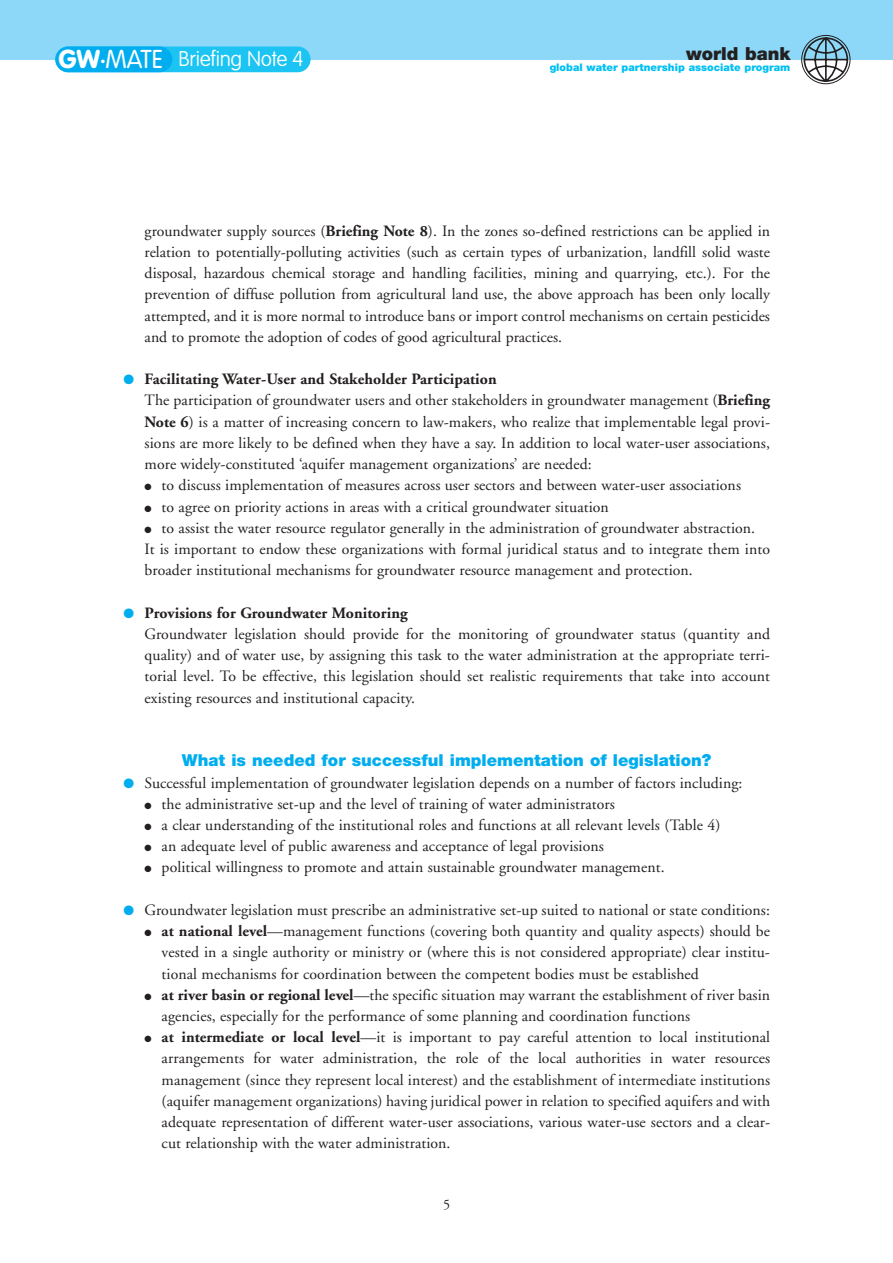
<style>
.page{position:relative;width:893px;height:1263px;background:#fff}
.page>*{position:absolute;margin:0;border:0;box-sizing:border-box;transform-origin:0 0}
.t1{font:900 25.5px "VAG Rounded";color:#fff}
.t2{font:100 21px "VAG Rounded";letter-spacing:-.015em;color:#fff}
.t3{font:900 18px "Helvetica Neue";color:#231f1f}
.t4{font:900 16.5px "Helvetica Neue";color:#00adef}
.t5{font:15.75px/21.1px "Adobe Garamond";letter-spacing:.005em;color:#231f1f}
.t6{font:14.25px "Adobe Garamond";color:#231f1f}
.t7{font:900 10.5px "Helvetica Neue";color:#00c0f3}
.s1{font-family:"Helvetica Neue";font-weight:900;font-size:10.2px}
.s2{font-weight:300;font-size:25.5px}
.s3{font-weight:700}
.s4{color:#00adef}
</style>
<div class="page">
<div style="left:0;top:0;width:892px;height:60px;background:#8dd7f8"></div>
<div style="left:55px;top:46px;width:255px;height:26px;background:#1bc4f3;border-radius:13px"></div>
<div style="left:55px;top:46px;width:117px;height:26px;background:#00adef;border-radius:13px"></div>
<svg style="left:802px;top:36px;width:47px;height:47px"></svg>
<div style="left:801px;top:35px;width:49px;height:49px;border:1px solid #231f1f;border-radius:50%"></div>
<h1 class="t1" style="left:58px;top:49px;width:43px">GW</h1>
<h2 class="t2" style="left:100px;top:50px;width:204px"><span class="s1">•</span><span class="s2">MATE</span> Briefing Note 4</h2>
<p class="t3" style="left:686px;top:47px;width:106px">world bank</p>
<p class="t7" style="left:549px;top:64px;width:242px">global water partnership associate program</p>
<p class="t5" style="left:145px;top:222px;width:627px;text-align:justify">groundwater supply sources (<span class="s3">Briefing Note 8</span>). In the zones so-defined restrictions can be applied in relation to potentially-polluting activities (such as certain types of urbanization, landfill solid waste disposal, hazardous chemical storage and handling facilities, mining and quarrying, etc.). For the prevention of diffuse pollution from agricultural land use, the above approach has been only locally attempted, and it is more normal to introduce bans or import control mechanisms on certain pesticides and to promote the adoption of codes of good agricultural practices.</p>
<p class="t5" style="left:145px;top:370px;width:627px;text-indent:-21px"><span class="s4">●</span> <span class="s3">Facilitating Water-User and Stakeholder Participation<br></span>The participation of groundwater users and other stakeholders in groundwater management (<span class="s3">Briefing Note 6</span>) is a matter of increasing concern to law-makers, who realize that implementable legal provi&shy;sions are more likely to be defined when they have a say. In addition to local water-user associations, more widely-constituted ‘aquifer management organizations’ are needed:</p>
<p class="t5" style="left:145px;top:476px;width:598px">● to discuss implementation of measures across user sectors and between water-user associations</p>
<p class="t5" style="left:145px;top:497px;width:465px">● to agree on priority actions in areas with a critical groundwater situation</p>
<p class="t5" style="left:145px;top:519px;width:627px">● to assist the water resource regulator generally in the administration of groundwater abstraction.<br>It is important to endow these organizations with formal juridical status and to integrate them into broader institutional mechanisms for groundwater resource management and protection.</p>
<p class="t5" style="left:145px;top:604px;width:627px;text-indent:-21px"><span class="s4">●</span> <span class="s3">Provisions for Groundwater Monitoring<br></span>Groundwater legislation should provide for the monitoring of groundwater status (quantity and quality) and of water use, by assigning this task to the water administration at the appropriate terri&shy;torial level. To be effective, this legislation should set realistic requirements that take into account existing resources and institutional capacity.</p>
<p class="t4" style="left:182px;top:755px;width:531px">What is needed for successful implementation of legislation?</p>
<p class="t5" style="left:123px;top:773px;width:620px"><span class="s4">●</span> Successful implementation of groundwater legislation depends on a number of factors including:</p>
<p class="t5" style="left:145px;top:795px;width:472px">● the administrative set-up and the level of training of water administrators</p>
<p class="t5" style="left:145px;top:816px;width:577px">● a clear understanding of the institutional roles and functions at all relevant levels (Table 4)</p>
<p class="t5" style="left:145px;top:837px;width:461px">● an adequate level of public awareness and acceptance of legal provisions</p>
<p class="t5" style="left:145px;top:858px;width:521px">● political willingness to promote and attain sustainable groundwater management.</p>
<p class="t5" style="left:123px;top:901px;width:648px"><span class="s4">●</span> Groundwater legislation must prescribe an administrative set-up suited to national or state conditions:</p>
<p class="t5" style="left:162px;top:922px;width:610px;text-align:justify;text-indent:-17px">● <span class="s3">at national level</span>—management functions (covering both quantity and quality aspects) should be vested in a single authority or ministry or (where this is not considered appropriate) clear institu&shy;tional mechanisms for coordination between the competent bodies must be established</p>
<p class="t5" style="left:162px;top:986px;width:610px;text-indent:-17px">● <span class="s3">at river basin or regional level</span>—the specific situation may warrant the establishment of river basin agencies, especially for the performance of some planning and coordination functions</p>
<p class="t5" style="left:162px;top:1028px;width:610px;text-align:justify;text-indent:-17px">● <span class="s3">at intermediate or local level</span>—it is important to pay careful attention to local institutional arrangements for water administration, the role of the local authorities in water resources management (since they represent local interest) and the establishment of intermediate institutions (aquifer management organizations) having juridical power in relation to specified aquifers and with adequate representation of different water-user associations, various water-use sectors and a clear&shy;cut relationship with the water administration.</p>
<p class="t6" style="left:443px;top:1199px;width:9px">5</p>
</div>
